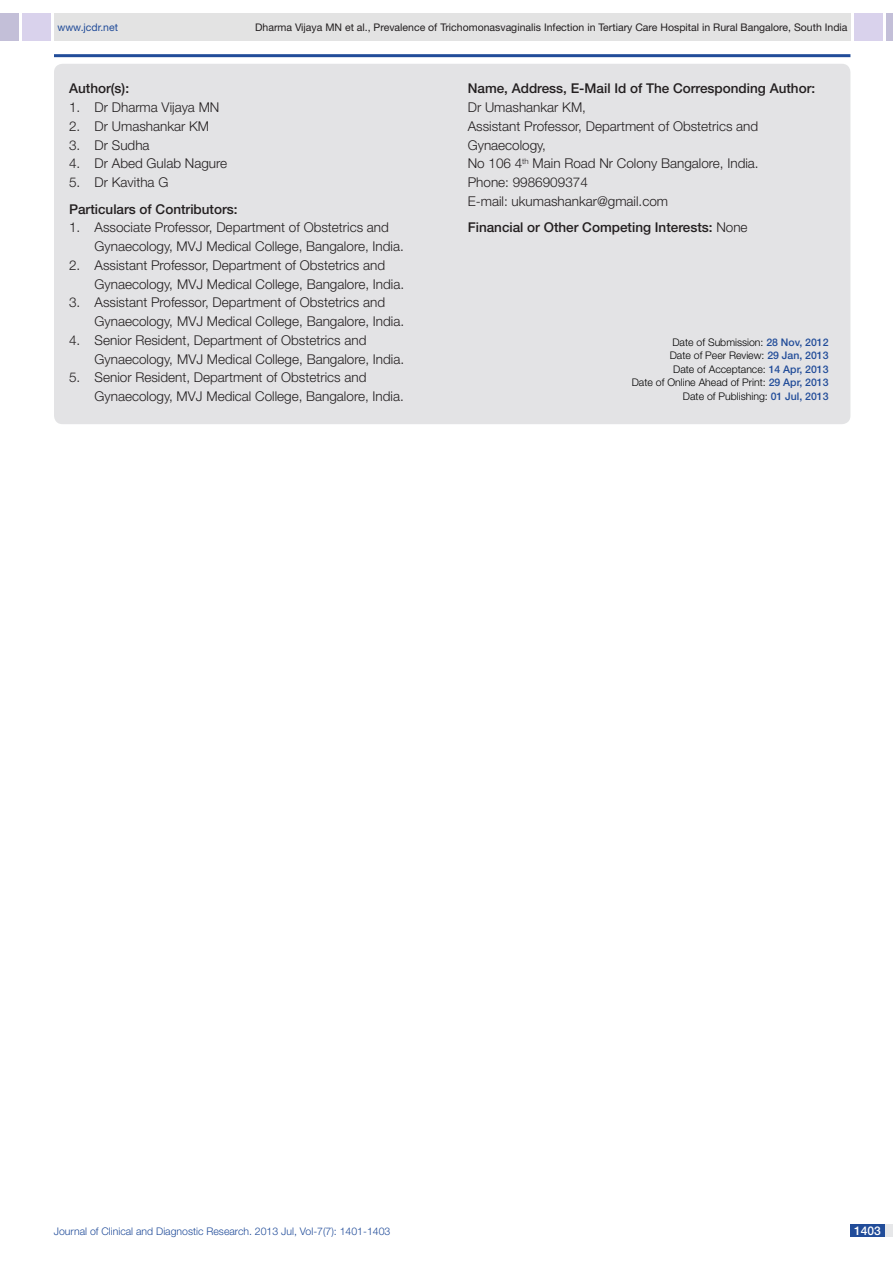
<style>
.page{position:relative;width:893px;height:1263px;background:#fff}
.page>*{position:absolute;margin:0;border:0;box-sizing:border-box;transform-origin:0 0}
.con_particulars{font:300 13.5px/18.8px "Helvetica Neue";color:#231f20}
.con_particulars-2{font:500 13.5px "Helvetica Neue";color:#231f20}
.Body_text{font:500 13.5px "Helvetica Neue";color:#231f20}
.t1{font:500 12px "Helvetica Neue";color:#fff}
.t2{font:300 10.5px/13.5px "Helvetica Neue";color:#000;text-align:center}
.t3{font:10.5px "Helvetica Neue";color:#231f20}
.t4{font:300 10.5px "Helvetica Neue";color:#214c99}
.t5{font:10.5px "Helvetica Neue";color:#214c99}
.s1{font-weight:300}
.s2{font-weight:500;color:#214c99}
</style>
<div class="page">
<div style="left:54px;top:13px;width:796px;height:28px;background:#e3e3e3"></div>
<div style="left:0;top:13px;width:19px;height:28px;background:#c3bfd8"></div>
<div style="left:22px;top:13px;width:29px;height:28px;background:#d9d2ec"></div>
<div style="left:886px;top:13px;width:7px;height:28px;background:#c3bfd8"></div>
<div style="left:854px;top:13px;width:29px;height:28px;background:#d9d2ec"></div>
<div style="left:850px;top:1224px;width:43px;height:13px;background:#e6e7e9"></div>
<div style="left:850px;top:1224px;width:35px;height:13px;background:#214c99"></div>
<hr style="left:54px;top:54px;width:796px;height:3px;background:#214c99">
<div style="left:54px;top:64px;width:796px;height:360px;background:#e3e3e5;border-radius:9px"></div>
<p class="t5" style="left:57px;top:21px;width:62px">www.jcdr.net</p>
<p class="t3" style="left:255px;top:21px;width:594px">Dharma Vijaya MN et al., Prevalence of Trichomonasvaginalis Infection in Tertiary Care Hospital in Rural Bangalore, South India</p>
<p class="con_particulars-2" style="left:69px;top:81px;width:62px">Author(s):</p>
<p class="con_particulars" style="left:69px;top:98px;width:152px">1. Dr Dharma Vijaya MN</p>
<p class="con_particulars" style="left:69px;top:116px;width:142px">2. Dr Umashankar KM</p>
<p class="con_particulars" style="left:69px;top:135px;width:82px">3. Dr Sudha</p>
<p class="con_particulars" style="left:69px;top:154px;width:160px">4. Dr Abed Gulab Nagure</p>
<p class="con_particulars" style="left:69px;top:173px;width:101px">5. Dr Kavitha G</p>
<p class="con_particulars-2" style="left:69px;top:201px;width:170px">Particulars of Contributors:</p>
<p class="con_particulars" style="left:95px;top:218px;width:311px;text-indent:-26px">1. Associate Professor, Department of Obstetrics and<br>Gynaecology, MVJ Medical College, Bangalore, India.</p>
<p class="con_particulars" style="left:95px;top:255px;width:311px;text-indent:-26px">2. Assistant Professor, Department of Obstetrics and<br>Gynaecology, MVJ Medical College, Bangalore, India.</p>
<p class="con_particulars" style="left:95px;top:293px;width:311px;text-indent:-26px">3. Assistant Professor, Department of Obstetrics and<br>Gynaecology, MVJ Medical College, Bangalore, India.</p>
<p class="con_particulars" style="left:95px;top:330px;width:311px;text-indent:-26px">4. Senior Resident, Department of Obstetrics and<br>Gynaecology, MVJ Medical College, Bangalore, India.</p>
<p class="con_particulars" style="left:95px;top:368px;width:311px;text-indent:-26px">5. Senior Resident, Department of Obstetrics and<br>Gynaecology, MVJ Medical College, Bangalore, India.</p>
<p class="con_particulars-2" style="left:468px;top:80px;width:349px">Name, Address, E-Mail Id of The Corresponding Author:</p>
<p class="con_particulars" style="left:468px;top:98px;width:120px">Dr Umashankar KM,</p>
<p class="con_particulars" style="left:468px;top:116px;width:292px">Assistant Professor, Department of Obstetrics and<br>Gynaecology,</p>
<p class="con_particulars" style="left:468px;top:154px;width:292px">No 106 4<sup>th</sup> Main Road Nr Colony Bangalore, India.</p>
<p class="con_particulars" style="left:468px;top:173px;width:122px">Phone: 9986909374</p>
<p class="con_particulars" style="left:468px;top:191px;width:202px">E-mail: ukumashankar@gmail.com</p>
<p class="Body_text" style="left:468px;top:219px;width:281px">Financial or Other Competing Interests: <span class="s1">None</span></p>
<p class="t2" style="left:670px;top:335px;width:160px">Date of Submission: <span class="s2">28 Nov, 2012<br></span>Date of Peer Review: <span class="s2">29 Jan, 2013<br></span>Date of Acceptance: <span class="s2">14 Apr, 2013</span></p>
<p class="t2" style="left:632px;top:376px;width:198px">Date of Online Ahead of Print: <span class="s2">29 Apr, 2013</span></p>
<p class="t2" style="left:683px;top:389px;width:147px">Date of Publishing: <span class="s2">01 Jul, 2013</span></p>
<p class="t4" style="left:54px;top:1225px;width:338px">Journal of Clinical and Diagnostic Research. 2013 Jul, Vol-7(7): 1401-1403</p>
<p class="t1" style="left:854px;top:1223px;width:28px">1403</p>
</div>
